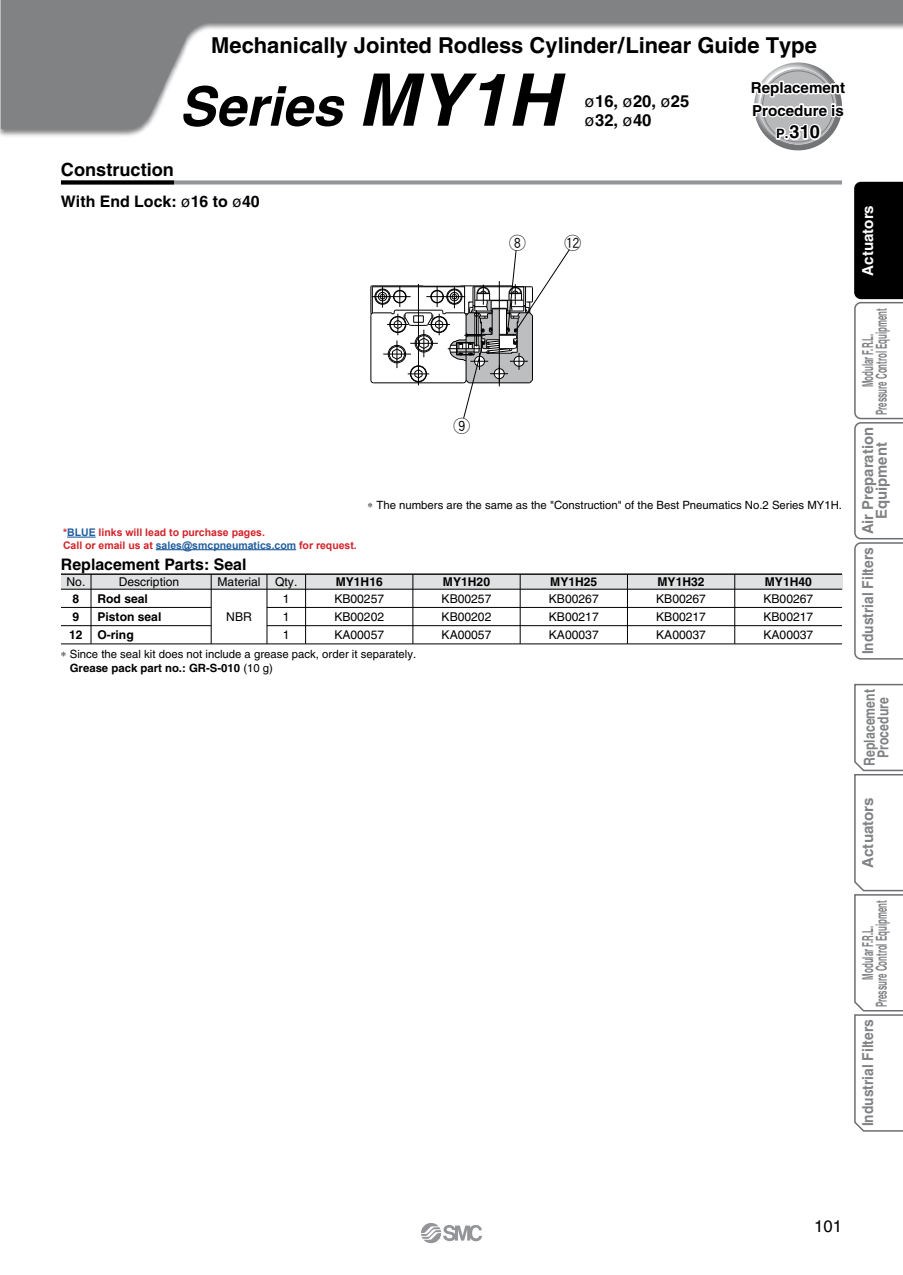
<style>
.page{position:relative;width:903px;height:1275px;background:#fff}
.page>*{position:absolute;margin:0;border:0;box-sizing:border-box;transform-origin:0 0}
.t1{font:italic 700 54.43px "Helvetica";color:#000}
.t2{font:700 21.88px "Helvetica";color:#000}
.t3{font:700 18.2px "Helvetica";color:#000}
.t4{font:700 16.62px/18.2px "Helvetica";color:#000}
.t5{font:16.62px "Gth Hround";color:#000}
.t6{font:16.62px "Helvetica";color:#000}
.t7{font:700 15.92px "Helvetica";color:#000}
.t8{font:700 15.05px/13.7px "Helvetica";color:#808284;text-align:center;scale:.52 1}
.t9{font:700 15.05px "Helvetica";color:#808284;scale:.91 1}
.t10{font:700 15.05px/13.7px "Helvetica";color:#808284;text-align:center}
.t11{font:700 15.05px/22.8px "Helvetica";color:#000}
.t12{font:700 15.05px/13.7px "Helvetica";color:#808284;text-align:center;scale:.81 1}
.t13{font:700 15.05px "Helvetica";color:#fff}
.t14{font:12.08px/18.2px "Helvetica";color:#000;text-align:justify}
.t15{font:700 12.08px/18.2px "Helvetica";color:#000}
.t16{font:11.38px/13.7px "Helvetica";color:#000}
.t17{font:700 10.5px/12.6px "Arial";color:#d2232a}
.s1{font-size:12.95px}
.s2{font-size:72.62px}
.s3{font-weight:400}
.s4{color:#215e9e}
.s5{font-weight:700}
</style>
<div class="page">
<svg style="left:370px;top:249px;width:200px;height:170px"></svg>
<svg style="left:174px;top:180px;width:668px;height:4px;background:#9ea0a2"></svg>
<div style="left:61px;top:574px;width:781px;height:15px;background:#e0e1e2"></div>
<hr style="left:61px;top:573px;width:781px;height:2px;background:#000">
<svg style="left:91px;top:574px;width:1px;height:15px"></svg>
<svg style="left:267px;top:574px;width:1px;height:15px"></svg>
<hr style="left:61px;top:589px;width:781px;height:1px;background:#000">
<hr style="left:61px;top:607px;width:150px;height:1px;background:#000">
<hr style="left:61px;top:625px;width:150px;height:1px;background:#000">
<hr style="left:61px;top:644px;width:245px;height:1px;background:#000">
<hr style="left:91px;top:589px;width:1px;height:55px;background:#000">
<hr style="left:267px;top:589px;width:1px;height:55px;background:#000">
<svg style="left:211px;top:574px;width:1px;height:15px"></svg>
<hr style="left:211px;top:589px;width:1px;height:55px;background:#000">
<svg style="left:305px;top:575px;width:1px;height:14px"></svg>
<hr style="left:305px;top:589px;width:1px;height:55px;background:#000">
<svg style="left:413px;top:574px;width:1px;height:15px"></svg>
<hr style="left:267px;top:607px;width:39px;height:1px;background:#000">
<hr style="left:267px;top:625px;width:39px;height:1px;background:#000">
<hr style="left:306px;top:607px;width:107px;height:1px;background:#000">
<hr style="left:306px;top:625px;width:107px;height:1px;background:#000">
<hr style="left:306px;top:644px;width:107px;height:1px;background:#000">
<hr style="left:413px;top:589px;width:1px;height:55px;background:#000">
<svg style="left:520px;top:574px;width:1px;height:15px"></svg>
<hr style="left:413px;top:607px;width:107px;height:1px;background:#000">
<hr style="left:413px;top:625px;width:107px;height:1px;background:#000">
<hr style="left:413px;top:644px;width:107px;height:1px;background:#000">
<hr style="left:520px;top:589px;width:1px;height:55px;background:#000">
<svg style="left:627px;top:575px;width:1px;height:14px"></svg>
<hr style="left:520px;top:607px;width:107px;height:1px;background:#000">
<hr style="left:520px;top:625px;width:107px;height:1px;background:#000">
<hr style="left:520px;top:644px;width:107px;height:1px;background:#000">
<hr style="left:627px;top:589px;width:1px;height:55px;background:#000">
<svg style="left:734px;top:574px;width:1px;height:15px"></svg>
<hr style="left:627px;top:607px;width:108px;height:1px;background:#000">
<hr style="left:627px;top:625px;width:108px;height:1px;background:#000">
<hr style="left:627px;top:644px;width:108px;height:1px;background:#000">
<hr style="left:734px;top:589px;width:1px;height:55px;background:#000">
<hr style="left:735px;top:607px;width:107px;height:1px;background:#000">
<hr style="left:735px;top:625px;width:107px;height:1px;background:#000">
<hr style="left:735px;top:644px;width:107px;height:1px;background:#000">
<svg style="left:61px;top:180px;width:113px;height:4px"></svg>
<img style="left:0;top:0;width:145px;height:136px">
<svg style="left:1px;top:0;width:902px;height:129px"></svg>
<svg style="left:749px;top:62px;width:99px;height:88px"></svg>
<svg style="left:421px;top:1223px;width:61px;height:20px"></svg>
<svg style="left:854px;top:683px;width:49px;height:449px"></svg>
<svg style="left:854px;top:181px;width:49px;height:479px"></svg>
<svg style="left:67px;top:537px;width:29px;height:1px"></svg>
<hr style="left:156px;top:549px;width:140px;height:1px;background:#215e9e">
<h3 class="t3" style="left:61px;top:159px;width:115px">Construction</h3>
<h2 class="t2" style="left:211px;top:32px;width:607px">Mechanically Jointed Rodless Cylinder/Linear Guide Type</h2>
<h3 class="t11" style="left:751px;top:76px;width:96px">Replacement<br>Procedure is</h3>
<h3 class="t3" style="left:776px;top:121px;width:45px"><span class="s1">P.</span>310</h3>
<h1 class="t1" style="left:179px;top:73px;width:382px">Series <span class="s2">MY1H</span></h1>
<h3 class="t4" style="left:585px;top:92px;width:106px"><span class="s3">ø</span>16, <span class="s3">ø</span>20, <span class="s3">ø</span>25 <span class="s3">ø</span>32, <span class="s3">ø</span>40</h3>
<h3 class="t7" style="left:61px;top:191px;width:200px">With End Lock: <span class="s3">ø</span>16 to <span class="s3">ø</span>40</h3>
<h3 class="t5" style="left:509px;top:235px;width:18px">i</h3>
<h3 class="t5" style="left:565px;top:235px;width:26px">!2</h3>
<h3 class="t5" style="left:453px;top:418px;width:18px">o</h3>
<p class="t17" style="left:63px;top:526px;width:295px">*<span class="s4">BLUE</span> links will lead to purchase pages.<br>Call or email us at <span class="s4">sales@smcpneumatics.com</span> for request.</p>
<p class="t16" style="left:368px;top:498px;width:476px">∗ The numbers are the same as the "Construction" of the Best Pneumatics No.2 Series MY1H.</p>
<h3 class="t7" style="left:61px;top:555px;width:187px">Replacement Parts: Seal</h3>
<p class="t14" style="left:67px;top:573px;width:20px">No.</p>
<p class="t14" style="left:119px;top:573px;width:62px">Description</p>
<p class="t14" style="left:275px;top:573px;width:24px">Qty.</p>
<p class="t15" style="left:336px;top:573px;width:49px">MY1H16</p>
<p class="t14" style="left:218px;top:573px;width:45px">Material</p>
<p class="t14" style="left:226px;top:608px;width:27px">NBR</p>
<p class="t14" style="left:334px;top:589px;width:51px">KB00257<br>KB00202<br>KA00057</p>
<p class="t15" style="left:97px;top:589px;width:65px">Rod seal<br>Piston seal<br>O-ring</p>
<p class="t15" style="left:69px;top:589px;width:15px">8<br>9<br>12</p>
<p class="t16" style="left:70px;top:647px;width:348px;text-indent:-9px">∗ Since the seal kit does not include a grease pack, order it separately.<br><span class="s5">Grease pack part no.: GR-S-010</span> (10 g)</p>
<p class="t14" style="left:283px;top:589px;width:8px">1<br>1<br>1</p>
<p class="t15" style="left:443px;top:573px;width:49px">MY1H20</p>
<p class="t14" style="left:442px;top:589px;width:51px">KB00257<br>KB00202<br>KA00057</p>
<p class="t15" style="left:550px;top:573px;width:49px">MY1H25</p>
<p class="t14" style="left:549px;top:589px;width:51px">KB00267<br>KB00217<br>KA00037</p>
<p class="t14" style="left:656px;top:589px;width:51px">KB00267<br>KB00217<br>KA00037</p>
<p class="t14" style="left:763px;top:589px;width:51px">KB00267<br>KB00217<br>KA00037</p>
<p class="t15" style="left:657px;top:573px;width:49px">MY1H32</p>
<p class="t15" style="left:765px;top:573px;width:49px">MY1H40</p>
<h3 class="t13" style="left:859px;top:276px;width:72px;rotate:-90deg">Actuators</h3>
<h3 class="t8" style="left:861px;top:415px;width:206px;rotate:-90deg">Modular F.R.L.<br>Pressure Control Equipment</h3>
<h3 class="t10" style="left:861px;top:534px;width:109px;rotate:-90deg">Air Preparation<br>Equipment</h3>
<h3 class="t9" style="left:859px;top:654px;width:119px;rotate:-90deg">Industrial Filters</h3>
<h3 class="t12" style="left:862px;top:766px;width:96px;rotate:-90deg">Replacement<br>Procedure</h3>
<h3 class="t10" style="left:861px;top:868px;width:72px;rotate:-90deg">Actuators</h3>
<h3 class="t8" style="left:861px;top:1007px;width:206px;rotate:-90deg">Modular F.R.L.<br>Pressure Control Equipment</h3>
<h3 class="t9" style="left:859px;top:1126px;width:119px;rotate:-90deg">Industrial Filters</h3>
<h3 class="t6" style="left:814px;top:1216px;width:29px">101</h3>
</div>
